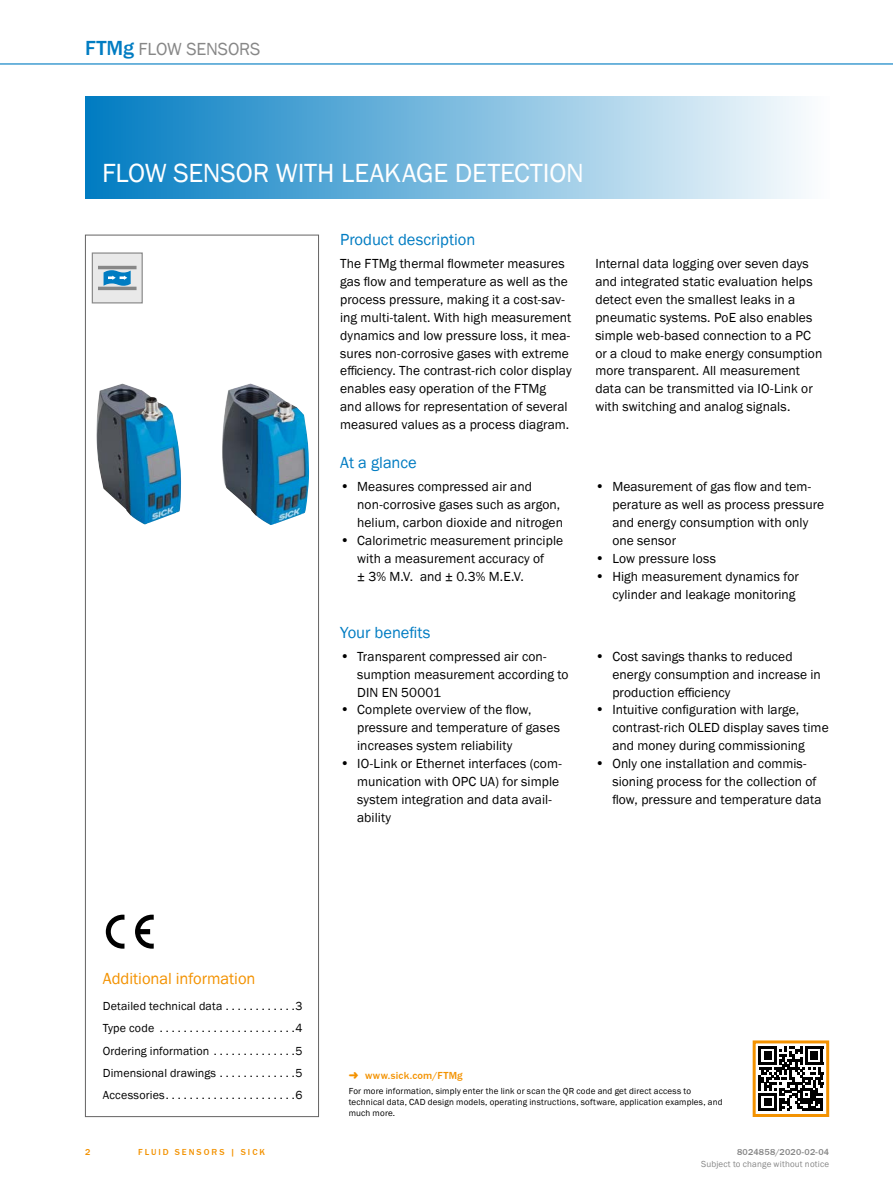
<style>
.page{position:relative;width:893px;height:1188px;background:#fff}
.page>*{position:absolute;margin:0;border:0;box-sizing:border-box;transform-origin:0 0}
.t1{font:27px "SICK Franklin";letter-spacing:-.005em;color:#fff}
.t2{font:18px "SICK Franklin";letter-spacing:-.01em;color:#878787}
.t3{font:16.5px "SICK Franklin";letter-spacing:-.005em;color:#007cc2}
.t4{font:16.5px "SICK Franklin";letter-spacing:-.005em;color:#f39200}
.t5{font:13.5px/17.9px "SICK Franklin";letter-spacing:.005em;color:#000}
.t6{font:12px "SICK Franklin";letter-spacing:.01em;color:#000}
.t7{font:500 10.5px "SICK Franklin";letter-spacing:.025em;color:#f39200}
.t8{font:9px/10.8px "SICK Franklin";letter-spacing:.02em;color:#000}
.t9{font:9px "SICK Franklin";letter-spacing:.02em;color:#878787}
.t10{font:500 9px "SICK Franklin";letter-spacing:.225em;color:#f39200}
.t11{font:500 9px "SICK Franklin";letter-spacing:.02em;color:#878787}
.s1{font-weight:500;font-size:21px;color:#007cc2}
.s2{font-size:14.25px}
</style>
<div class="page">
<hr style="left:0;top:63px;width:893px;height:2px;background:#007cc2">
<div style="left:85px;top:97px;width:744px;height:102px;background:linear-gradient(to right,#007bc1,#fcfdfe)"></div>
<div style="left:92px;top:253px;width:50px;height:50px;background:#e9e9e9"></div>
<div style="left:92px;top:252px;width:51px;height:51px;border:1px solid #878787"></div>
<svg style="left:98px;top:269px;width:39px;height:18px"></svg>
<hr style="left:98px;top:266px;width:39px;height:3px;background:#878787">
<hr style="left:98px;top:287px;width:39px;height:3px;background:#878787">
<svg style="left:104px;top:270px;width:27px;height:16px"></svg>
<img style="left:96px;top:383px;width:213px;height:142px">
<svg style="left:106px;top:915px;width:18px;height:34px"></svg>
<svg style="left:135px;top:915px;width:19px;height:34px"></svg>
<div style="left:85px;top:235px;width:234px;height:882px;border:1px solid #646363"></div>
<svg style="left:758px;top:1046px;width:65px;height:65px"></svg>
<hr style="left:805px;top:1046px;width:18px;height:3px;background:#000">
<div style="left:753px;top:1040px;width:76px;height:77px;border:3px solid #f39200"></div>
<h2 class="t2" style="left:85px;top:38px;width:175px"><span class="s1">FTMg</span> Flow sensors</h2>
<h1 class="t1" style="left:102px;top:156px;width:483px">FLOW SENSOR WITH LEAKAGE DETECTION</h1>
<p class="t3" style="left:340px;top:229px;width:137px">Product description</p>
<p class="t5" style="left:340px;top:255px;width:233px">The FTMg thermal flowmeter measures gas flow and temperature as well as the process pressure, making it a cost-sav&shy;ing multi-talent. With high measurement dynamics and low pressure loss, it mea&shy;sures non-corrosive gases with extreme efficiency. The contrast-rich color display enables easy operation of the FTMg<br>and allows for representation of several measured values as a process diagram.</p>
<p class="t5" style="left:595px;top:255px;width:228px">Internal data logging over seven days and integrated static evaluation helps detect even the smallest leaks in a pneumatic systems. PoE also enables simple web-based connection to a PC or a cloud to make energy consumption more transparent. All measurement data can be transmitted via IO-Link or with switching and analog signals.</p>
<p class="t3" style="left:340px;top:453px;width:78px">At a glance</p>
<p class="t5" style="left:357px;top:478px;width:207px;text-indent:-17px"><span class="s2">•</span> Measures compressed air and non-corrosive gases such as argon, helium, carbon dioxide and nitrogen</p>
<p class="t5" style="left:357px;top:532px;width:208px;text-indent:-17px"><span class="s2">•</span> Calorimetric measurement principle with a measurement accuracy of<br>± 3% M.V. and ± 0.3% M.E.V.</p>
<p class="t5" style="left:612px;top:478px;width:213px;text-indent:-17px"><span class="s2">•</span> Measurement of gas flow and tem&shy;perature as well as process pressure and energy consumption with only one sensor</p>
<p class="t5" style="left:595px;top:550px;width:122px"><span class="s2">•</span> Low pressure loss</p>
<p class="t5" style="left:595px;top:568px;width:205px;text-align:right"><span class="s2">•</span> High measurement dynamics for cylinder and leakage monitoring</p>
<p class="t3" style="left:340px;top:622px;width:92px">Your benefits</p>
<p class="t5" style="left:357px;top:648px;width:213px;text-indent:-17px"><span class="s2">•</span> Transparent compressed air con&shy;sumption measurement according to<br>DINEN</p>
<p class="t5" style="left:401px;top:683px;width:41px">50001</p>
<p class="t5" style="left:357px;top:701px;width:204px;text-indent:-17px"><span class="s2">•</span> Complete overview of the flow, pressure and temperature of gases increases system reliability</p>
<p class="t5" style="left:357px;top:755px;width:206px;text-indent:-17px"><span class="s2">•</span> IO-Link or Ethernet interfaces (com&shy;munication with OPC UA) for simple system integration and data avail&shy;ability</p>
<p class="t5" style="left:612px;top:648px;width:210px;text-indent:-17px"><span class="s2">•</span> Cost savings thanks to reduced energy consumption and increase in production efficiency</p>
<p class="t5" style="left:612px;top:701px;width:218px;text-indent:-17px"><span class="s2">•</span> Intuitive configuration with large, contrast-rich OLED display saves time and money during commissioning</p>
<p class="t5" style="left:612px;top:755px;width:211px;text-indent:-17px"><span class="s2">•</span> Only one installation and commis&shy;sioning process for the collection of flow, pressure and temperature data</p>
<p class="t10" style="left:85px;top:1146px;width:7px">2</p>
<p class="t4" style="left:103px;top:968px;width:154px">Additional information</p>
<p class="t6" style="left:103px;top:999px;width:121px">Detailed technical data</p>
<p class="t6" style="left:296px;top:999px;width:9px">3</p>
<p class="t6" style="left:103px;top:1021px;width:53px">Type code</p>
<p class="t6" style="left:296px;top:1021px;width:9px">4</p>
<p class="t6" style="left:103px;top:1043px;width:108px">Ordering information</p>
<p class="t6" style="left:296px;top:1043px;width:9px">5</p>
<p class="t6" style="left:103px;top:1065px;width:115px">Dimensional drawings</p>
<p class="t6" style="left:296px;top:1065px;width:9px">5</p>
<p class="t6" style="left:103px;top:1087px;width:64px">Accessories</p>
<p class="t6" style="left:296px;top:1087px;width:9px">6</p>
<p class="t7" style="left:365px;top:1069px;width:99px">www.sick.com/FTMg</p>
<p class="t8" style="left:349px;top:1086px;width:375px">For more information, simply enter the link or scan the QR code and get direct access to technical data, CAD design models, operating instructions, software, application examples, and much more.</p>
<p class="t10" style="left:138px;top:1146px;width:128px">Fluid sensors | SI CK</p>
<p class="t11" style="left:737px;top:1146px;width:94px">8024858/2020-02-04</p>
<p class="t9" style="left:701px;top:1159px;width:130px">Subject to change without notice</p>
</div>
